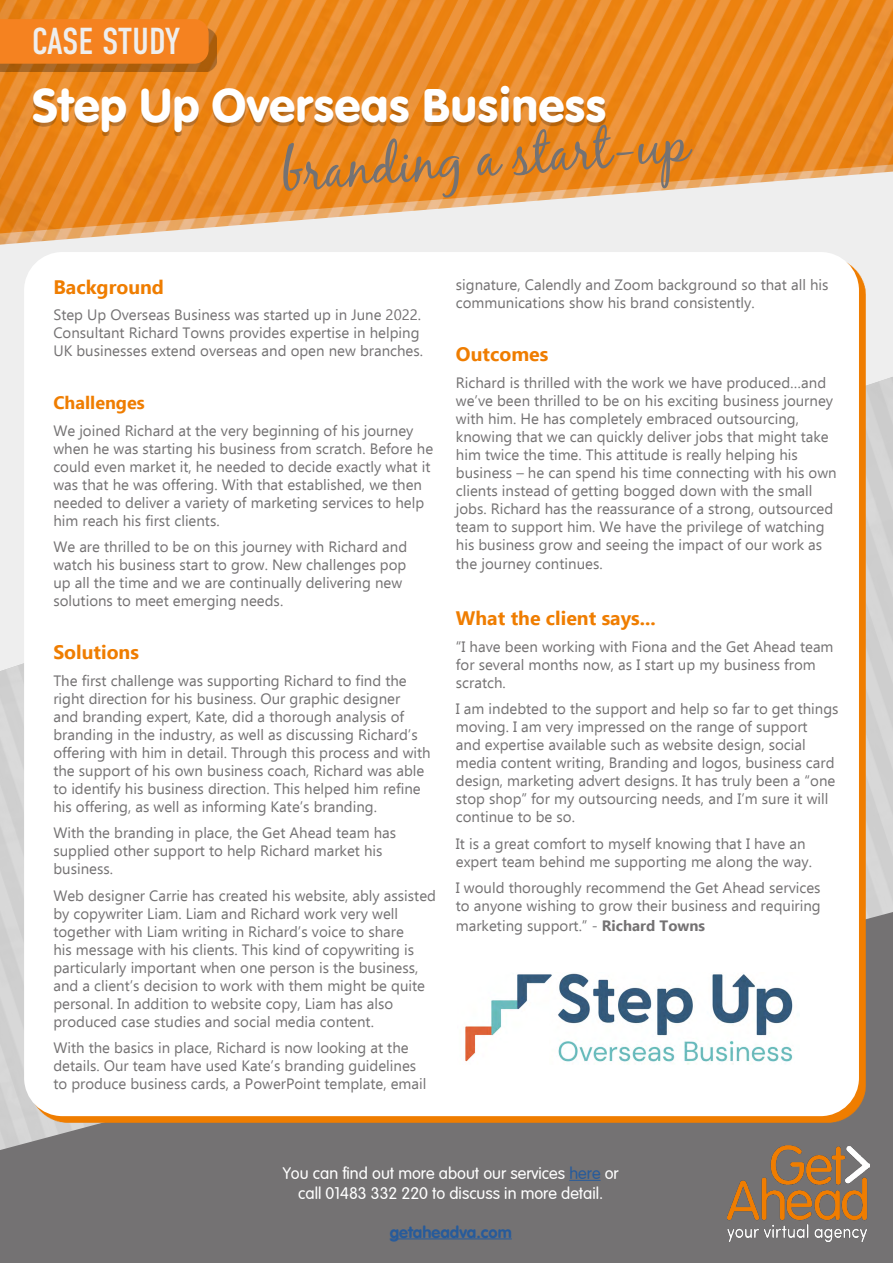
<style>
.page{position:relative;width:893px;height:1263px;background:#fff}
.page>*{position:absolute;margin:0;border:0;box-sizing:border-box;transform-origin:0 0}
.t1{font:54px "Black Jack";color:#747273}
.t2{font:49.5px "VAG Rundschrift D";color:#fff}
.t3{font:37.5px "DIN Condensed";letter-spacing:-.015em;color:#eee}
.t4{font:700 19.5px "Ebrima";color:#ef7d00}
.t5{font:700 18px "Ebrima";color:#ef7d00}
.t6{font:300 16.5px/19.8px "VAG Rounded";color:#fff;text-align:center}
.t7{font:16.5px "VAG Rounded Bold";color:#275b9b}
.t8{font:15px/18px "Ebrima";color:#747273}
.s1{font-weight:700}
.s2{color:#275b9b}
</style>
<div class="page">
<img style="left:0;top:375px;width:893px;height:537px">
<svg style="left:0;top:912px;width:893px;height:351px;background:#7f7771"></svg>
<hr style="left:569px;top:1180px;width:32px;height:1px;background:#275b9b">
<hr style="left:390px;top:1239px;width:122px;height:1px;background:#275b9b">
<div style="left:24px;top:252px;width:835px;height:864px;background:#fff;border-radius:38px"></div>
<img style="left:727px;top:1145px;width:142px;height:97px">
<img style="left:0;top:0;width:893px;height:245px">
<div style="left:33px;top:90px;width:572px;height:46px;background:#000;opacity:.22"></div>
<div style="left:0;top:28px;width:217px;height:44px;background:#000;opacity:.28"></div>
<div style="left:0;top:19px;width:209px;height:45px;background:#f58220"></div>
<img style="left:465px;top:973px;width:328px;height:92px">
<h3 class="t3" style="left:32px;top:20px;width:150px">CASE STUDY</h3>
<h2 class="t2" style="left:32px;top:76px;width:577px">Step Up Overseas Business</h2>
<h1 class="t1" style="left:280px;top:139px;width:409px;rotate:-4deg">branding a start-up</h1>
<h3 class="t4" style="left:53px;top:271px;width:112px">Background</h3>
<p class="t8" style="left:53px;top:305px;width:371px">Step Up Overseas Business was started up in June 2022.<br>Consultant Richard Towns provides expertise in helping<br>UK businesses extend overseas and open new branches.</p>
<p class="t5" style="left:53px;top:389px;width:93px">Challenges</p>
<p class="t8" style="left:53px;top:421px;width:381px">We joined Richard at the very beginning of his journey when he was starting his business from scratch. Before he could even market it, he needed to decide exactly what it was that he was offering. With that established, we then needed to deliver a variety of marketing services to help him reach his first clients.</p>
<p class="t8" style="left:53px;top:537px;width:355px">We are thrilled to be on this journey with Richard and watch his business start to grow. New challenges pop up all the time and we are continually delivering new solutions to meet emerging needs.</p>
<h3 class="t4" style="left:53px;top:637px;width:87px">Solutions</h3>
<p class="t8" style="left:53px;top:671px;width:379px">The first challenge was supporting Richard to find the right direction for his business. Our graphic designer<br>and branding expert, Kate, did a thorough analysis of branding in the industry, as well as discussing Richard’s offering with him in detail. Through this process and with the support of his own business coach, Richard was able to identify his business direction. This helped him refine his offering, as well as informing Kate’s branding.</p>
<p class="t8" style="left:53px;top:824px;width:344px">With the branding in place, the Get Ahead team has supplied other support to help Richard market his business.</p>
<p class="t8" style="left:53px;top:886px;width:384px">Web designer Carrie has created his website, ably assisted by copywriter Liam. Liam and Richard work very well together with Liam writing in Richard’s voice to share<br>his message with his clients. This kind of copywriting is particularly important when one person is the business, and a client’s decision to work with them might be quite personal. In addition to website copy, Liam has also produced case studies and social media content.</p>
<p class="t8" style="left:53px;top:1039px;width:375px">With the basics in place, Richard is now looking at the details. Our team have used Kate’s branding guidelines to produce business cards, a PowerPoint template, email</p>
<p class="t8" style="left:456px;top:275px;width:374px">signature, Calendly and Zoom background so that all his communications show his brand consistently.</p>
<h3 class="t4" style="left:456px;top:339px;width:94px">Outcomes</h3>
<p class="t8" style="left:456px;top:373px;width:382px">Richard is thrilled with the work we have produced…and we’ve been thrilled to be on his exciting business journey with him. He has completely embraced outsourcing, knowing that we can quickly deliver jobs that might take him twice the time. This attitude is really helping his business – he can spend his time connecting with his own clients instead of getting bogged down with the small jobs. Richard has the reassurance of a strong, outsourced team to support him. We have the privilege of watching his business grow and seeing the impact of our work as</p>
<p class="t8" style="left:456px;top:554px;width:148px">the journey continues.</p>
<h3 class="t4" style="left:456px;top:603px;width:201px">What the client says...</h3>
<p class="t8" style="left:456px;top:637px;width:379px">“I have been working with Fiona and the Get Ahead team for several months now, as I start up my business from scratch.</p>
<p class="t8" style="left:456px;top:699px;width:384px">I am indebted to the support and help so far to get things moving. I am very impressed on the range of support<br>and expertise available such as website design, social media content writing, Branding and logos, business card design, marketing advert designs. It has truly been a “one stop shop” for my outsourcing needs, and I’m sure it will continue to be so.</p>
<p class="t8" style="left:456px;top:834px;width:358px">It is a great comfort to myself knowing that I have an expert team behind me supporting me along the way.</p>
<p class="t8" style="left:456px;top:879px;width:366px">I would thoroughly recommend the Get Ahead services to anyone wishing to grow their business and requiring</p>
<p class="t8" style="left:456px;top:916px;width:251px">marketing support.” - <span class="s1">Richard Towns</span></p>
<p class="t6" style="left:283px;top:1163px;width:338px">You can find out more about our services <span class="s2">here</span> or call 01483 332 220 to discuss in more detail.</p>
<p class="t7" style="left:390px;top:1222px;width:124px">getaheadva.com</p>
</div>
